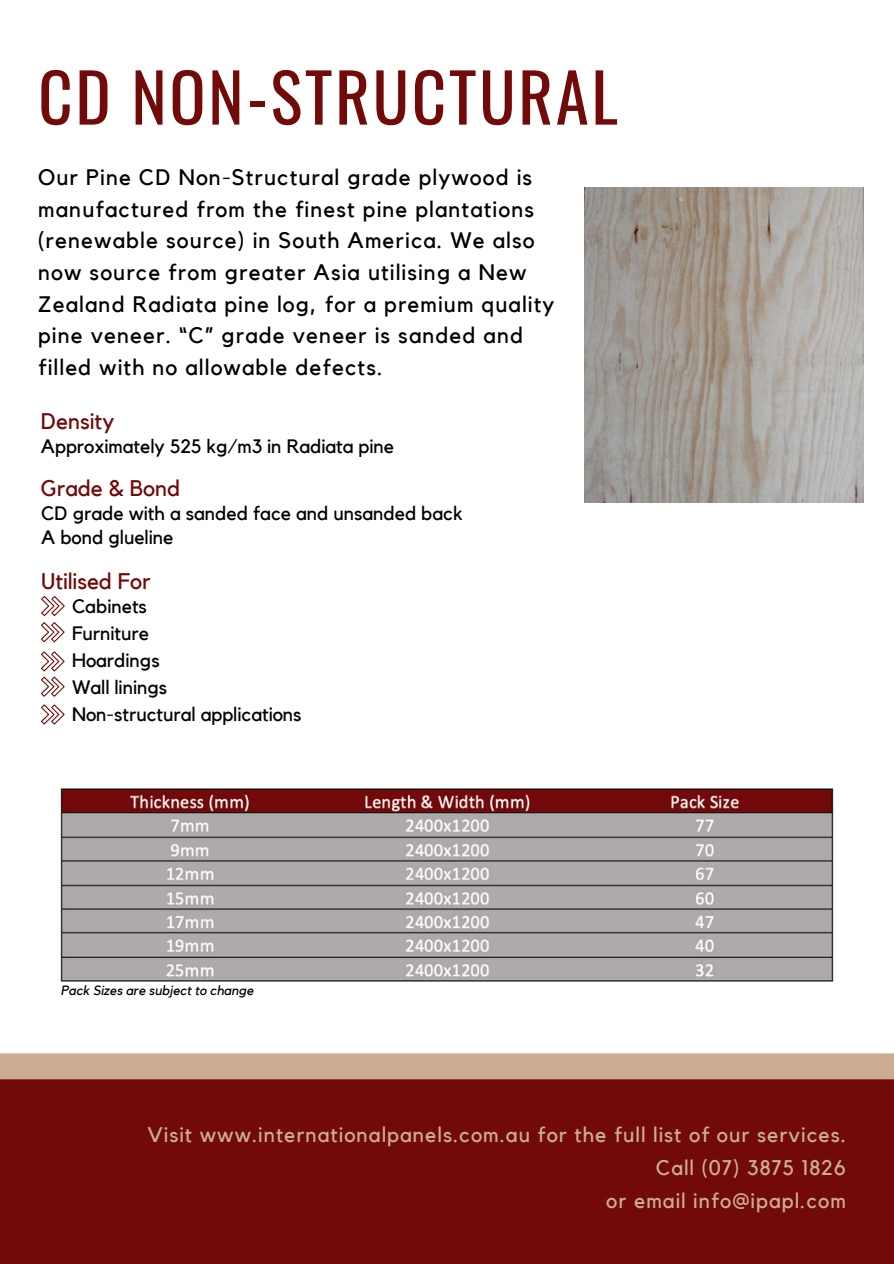
<style>
.page{position:relative;width:894px;height:1264px;background:#fff}
.page>*{position:absolute;margin:0;border:0;box-sizing:border-box;transform-origin:0 0}
.t1{font:66.9px "Oswald";letter-spacing:.04em;color:#720a0a}
.t2{font:22.5px "Kollektif";color:#720a0a}
.t3{font:22.35px/31.7px "Kollektif";letter-spacing:.05em;color:#000}
.t4{font:21.15px "Kollektif";letter-spacing:.05em;color:#cdad91}
.t5{font:19.35px "Kollektif";color:#000}
.t6{font:italic 13.35px "Kollektif";color:#000}
</style>
<div class="page">
<img style="left:584px;top:187px;width:279px;height:316px">
<div style="left:0;top:1082px;width:893px;height:181px;background:#720a0a"></div>
<div style="left:0;top:1053px;width:893px;height:26px;background:#cdad91"></div>
<svg style="left:41px;top:596px;width:24px;height:20px"></svg>
<svg style="left:41px;top:622px;width:24px;height:20px"></svg>
<svg style="left:41px;top:651px;width:24px;height:45px"></svg>
<svg style="left:41px;top:704px;width:24px;height:20px"></svg>
<img style="left:61px;top:789px;width:772px;height:192px">
<p class="t1" style="left:38px;top:45px;width:581px">CD NON-STRUCTURAL</p>
<p class="t3" style="left:38px;top:162px;width:517px">Our Pine CD Non-Structural grade plywood is manufactured from the finest pine plantations (renewable source) in South America. We also now source from greater Asia utilising a New Zealand Radiata pine log, for a premium quality pine veneer. “C” grade veneer is sanded and filled with no allowable defects.</p>
<p class="t2" style="left:41px;top:411px;width:75px">Density</p>
<p class="t5" style="left:41px;top:437px;width:354px">Approximately 525 kg/m3 in Radiata pine</p>
<p class="t2" style="left:41px;top:478px;width:141px">Grade &amp; Bond</p>
<p class="t5" style="left:41px;top:505px;width:423px">CD grade with a sanded face and unsanded back</p>
<p class="t5" style="left:41px;top:528px;width:134px">A bond glueline</p>
<p class="t2" style="left:41px;top:571px;width:111px">Utilised For</p>
<p class="t5" style="left:72px;top:597px;width:76px">Cabinets</p>
<p class="t5" style="left:72px;top:624px;width:79px">Furniture</p>
<p class="t5" style="left:72px;top:651px;width:89px">Hoardings</p>
<p class="t5" style="left:72px;top:678px;width:97px">Wall linings</p>
<p class="t5" style="left:72px;top:705px;width:231px">Non-structural applications</p>
<p class="t6" style="left:61px;top:984px;width:194px">Pack Sizes are subject to change</p>
<p class="t4" style="left:147px;top:1125px;width:700px">Visit www.internationalpanels.com.au for the full list of our services.</p>
<p class="t4" style="left:655px;top:1157px;width:191px">Call (07) 3875 1826</p>
<p class="t4" style="left:606px;top:1190px;width:241px">or email info@ipapl.com</p>
</div>
